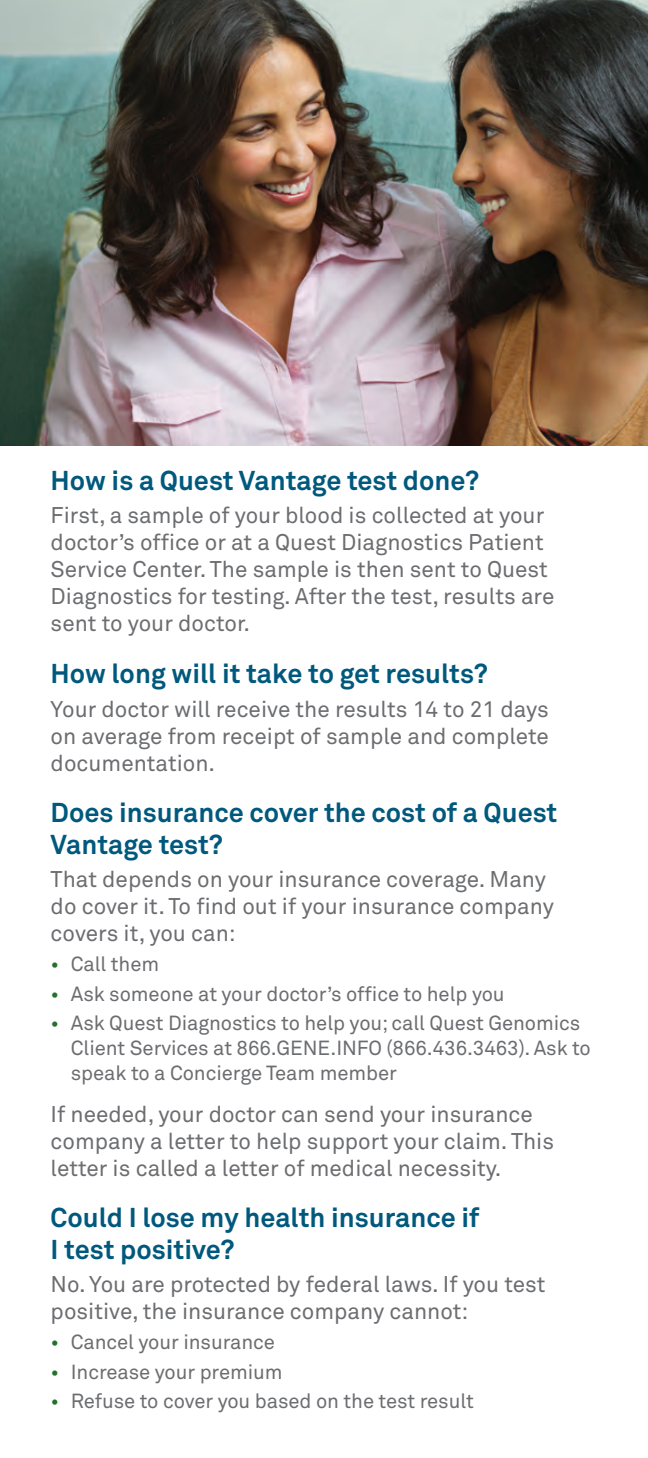
<style>
.page{position:relative;width:648px;height:1458px;background:#fff}
.page>*{position:absolute;margin:0;border:0;box-sizing:border-box;transform-origin:0 0}
._1_Subhead_Blue{font:700 27px/31.5px "Akkurat Std";color:#00597d}
.Body_Copy{font:22.5px/27px "Akkurat Std";color:#6c6d70}
.Body_Copy_Before_Bul{font:22.5px/27px "Akkurat Std";color:#6c6d70}
.Body_Copy_After_Bull{font:22.5px/27px "Akkurat Std";color:#6c6d70}
.t1{font:20.25px/24.8px "Akkurat Std";letter-spacing:-.005em;color:#6c6d70}
.s1{color:#23712a}
</style>
<div class="page">
<img style="left:0;top:0;width:648px;height:445px">
<p class="_1_Subhead_Blue" style="left:51px;top:464px;width:430px">How is a Quest Vantage test done?</p>
<p class="Body_Copy" style="left:51px;top:502px;width:505px">First, a sample of your blood is collected at your doctor’s office or at a Quest Diagnostics Patient Service Center. The sample is then sent to Quest Diagnostics for testing. After the test, results are sent to your doctor.</p>
<p class="_1_Subhead_Blue" style="left:51px;top:658px;width:439px">How long will it take to get results?</p>
<p class="Body_Copy" style="left:51px;top:695px;width:500px;text-align:justify">Your doctor will receive the results 14 to 21 days on average from receipt of sample and complete documentation.</p>
<p class="_1_Subhead_Blue" style="left:51px;top:797px;width:508px">Does insurance cover the cost of a Quest<br>Vantage test?</p>
<p class="Body_Copy_Before_Bul" style="left:51px;top:866px;width:505px">That depends on your insurance coverage. Many do cover it. To find out if your insurance company covers it, you can:</p>
<p class="t1" style="left:51px;top:952px;width:110px"><span class="s1">•</span> Call them</p>
<p class="t1" style="left:51px;top:981px;width:456px"><span class="s1">•</span> Ask someone at your doctor’s office to help you</p>
<p class="t1" style="left:71px;top:1011px;width:522px;text-indent:-20px"><span class="s1">•</span> Ask Quest Diagnostics to help you; call Quest Genomics<br>Client Services at 866.GENE.INFO (866.436.3463). Ask to speak to a Concierge Team member</p>
<p class="Body_Copy_After_Bull" style="left:51px;top:1101px;width:505px">If needed, your doctor can send your insurance company a letter to help support your claim. This letter is called a letter of medical necessity.</p>
<p class="_1_Subhead_Blue" style="left:51px;top:1202px;width:430px">Could I lose my health insurance if<br>I test positive?</p>
<p class="Body_Copy_Before_Bul" style="left:51px;top:1271px;width:496px">No. You are protected by federal laws. If you test positive, the insurance company cannot:</p>
<p class="t1" style="left:51px;top:1330px;width:226px"><span class="s1">•</span> Cancel your insurance</p>
<p class="t1" style="left:51px;top:1359px;width:234px"><span class="s1">•</span> Increase your premium</p>
<p class="t1" style="left:51px;top:1389px;width:425px"><span class="s1">•</span> Refuse to cover you based on the test result</p>
</div>
